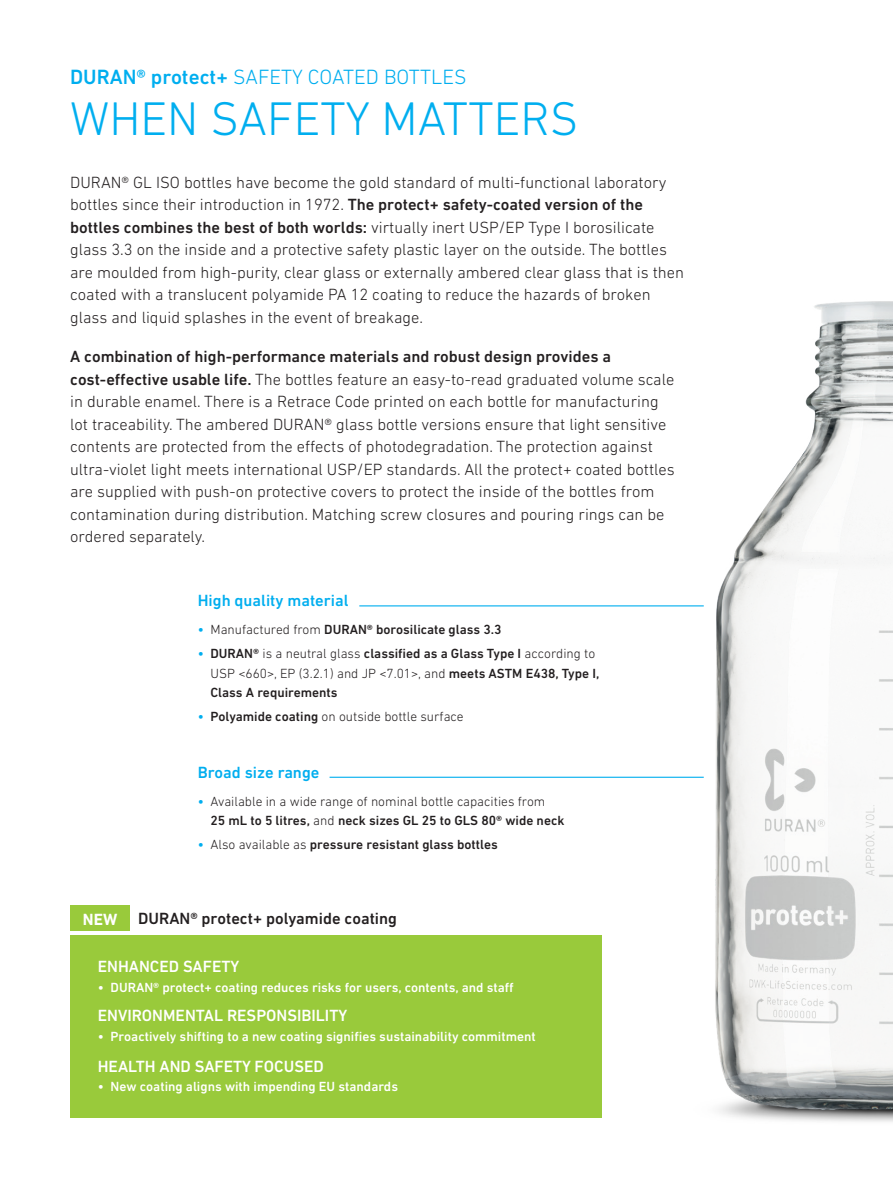
<style>
.page{position:relative;width:893px;height:1188px;background:#fff}
.page>*{position:absolute;margin:0;border:0;box-sizing:border-box;transform-origin:0 0}
.t1{font:300 48px "DIN Next LT Pro";color:#00aeef}
.t2{font:300 21px "DIN Next LT Pro";color:#00aeef}
.t3{font:300 16.5px/22.5px "DIN Next LT Pro";color:#231f20}
.t4{font:500 16.5px "DIN Next LT Pro";color:#fff}
.t5{font:500 16.5px "DIN Next LT Pro";color:#00aeef}
.t6{font:500 16.5px "DIN Next LT Pro";color:#231f20}
.t7{font:700 16.5px "DIN Next LT Pro";color:#fff}
.t8{font:500 13.5px/19.5px "DIN Next LT Pro";color:#231f20}
.t9{font:500 13.5px "DIN Next LT Pro";color:#fff}
.t10{font:300 13.5px/19.5px "DIN Next LT Pro";color:#231f20}
.s1{font-weight:500}
.s2{color:#00aeef}
.s3{font-weight:300}
.s4{font-weight:500;color:#00aeef}
</style>
<div class="page">
<div style="left:70px;top:935px;width:532px;height:183px;background:#99ca3b"></div>
<img style="left:539px;top:301px;width:354px;height:821px">
<hr style="left:359px;top:605px;width:345px;height:1px;background:#00aeef">
<hr style="left:330px;top:777px;width:374px;height:1px;background:#00aeef">
<div style="left:70px;top:906px;width:60px;height:25px;background:#99ca3b"></div>
<p class="t2" style="left:70px;top:65px;width:398px"><span class="s1">DURAN® protect+</span> SAFETY COATED BOTTLES</p>
<h1 class="t1" style="left:70px;top:92px;width:510px">WHEN SAFETY MATTERS</h1>
<p class="t3" style="left:70px;top:171px;width:615px">DURAN® GL ISO bottles have become the gold standard of multi-functional laboratory bottles since their introduction in 1972. <span class="s1">The protect+ safety-coated version of the bottles combines the best of both worlds:</span> virtually inert USP/EP Type I borosilicate glass 3.3 on the inside and a protective safety plastic layer on the outside. The bottles are moulded from high-purity, clear glass or externally ambered clear glass that is then coated with a translucent polyamide PA 12 coating to reduce the hazards of broken glass and liquid splashes in the event of breakage.</p>
<p class="t3" style="left:70px;top:345px;width:606px"><span class="s1">A combination of high-performance materials and robust design provides a cost-effective usable life.</span> The bottles feature an easy-to-read graduated volume scale in durable enamel. There is a Retrace Code printed on each bottle for manufacturing lot traceability. The ambered DURAN® glass bottle versions ensure that light sensitive contents are protected from the effects of photodegradation. The protection against ultra-violet light meets international USP/EP standards. All the protect+ coated bottles are supplied with push-on protective covers to protect the inside of the bottles from contamination during distribution. Matching screw closures and pouring rings can be ordered separately.</p>
<p class="t5" style="left:198px;top:591px;width:152px">High quality material</p>
<p class="t8" style="left:198px;top:620px;width:305px"><span class="s2">•</span> <span class="s3">Manufactured from</span> DURAN® borosilicate glass 3.3</p>
<p class="t8" style="left:210px;top:644px;width:390px;text-indent:-13px"><span class="s2">•</span> DURAN® <span class="s3">is a neutral glass</span> classified as a Glass Type I <span class="s3">according to<br>USP &lt;660&gt;, EP (3.2.1) and JP &lt;7.01&gt;, and</span> meets ASTM E438, Type I,<br>Class A requirements</p>
<p class="t10" style="left:198px;top:706px;width:267px"><span class="s4">•</span> <span class="s1">Polyamide coating</span> on outside bottle surface</p>
<p class="t5" style="left:198px;top:763px;width:123px">Broad size range</p>
<p class="t10" style="left:210px;top:791px;width:356px;text-indent:-13px"><span class="s4">•</span> Available in a wide range of nominal bottle capacities from<br><span class="s1">25 mL to 5 litres,</span> and <span class="s1">neck sizes GL 25 to GLS 80® wide neck</span></p>
<p class="t8" style="left:198px;top:835px;width:302px"><span class="s2">•</span> <span class="s3">Also available as</span> pressure resistant glass bottles</p>
<p class="t7" style="left:83px;top:909px;width:36px">NEW</p>
<p class="t6" style="left:138px;top:909px;width:260px">DURAN® protect+ polyamide coating</p>
<p class="t4" style="left:98px;top:957px;width:143px">ENHANCED SAFETY</p>
<p class="t9" style="left:98px;top:979px;width:417px">• DURAN® protect+ coating reduces risks for users, contents, and staff</p>
<p class="t4" style="left:98px;top:1006px;width:251px">ENVIRONMENTAL RESPONSIBILITY</p>
<p class="t9" style="left:98px;top:1028px;width:440px">• Proactively shifting to a new coating signifies sustainability commitment</p>
<p class="t4" style="left:98px;top:1056px;width:227px">HEALTH AND SAFETY FOCUSED</p>
<p class="t9" style="left:98px;top:1079px;width:302px">• New coating aligns with impending EU standards</p>
</div>
